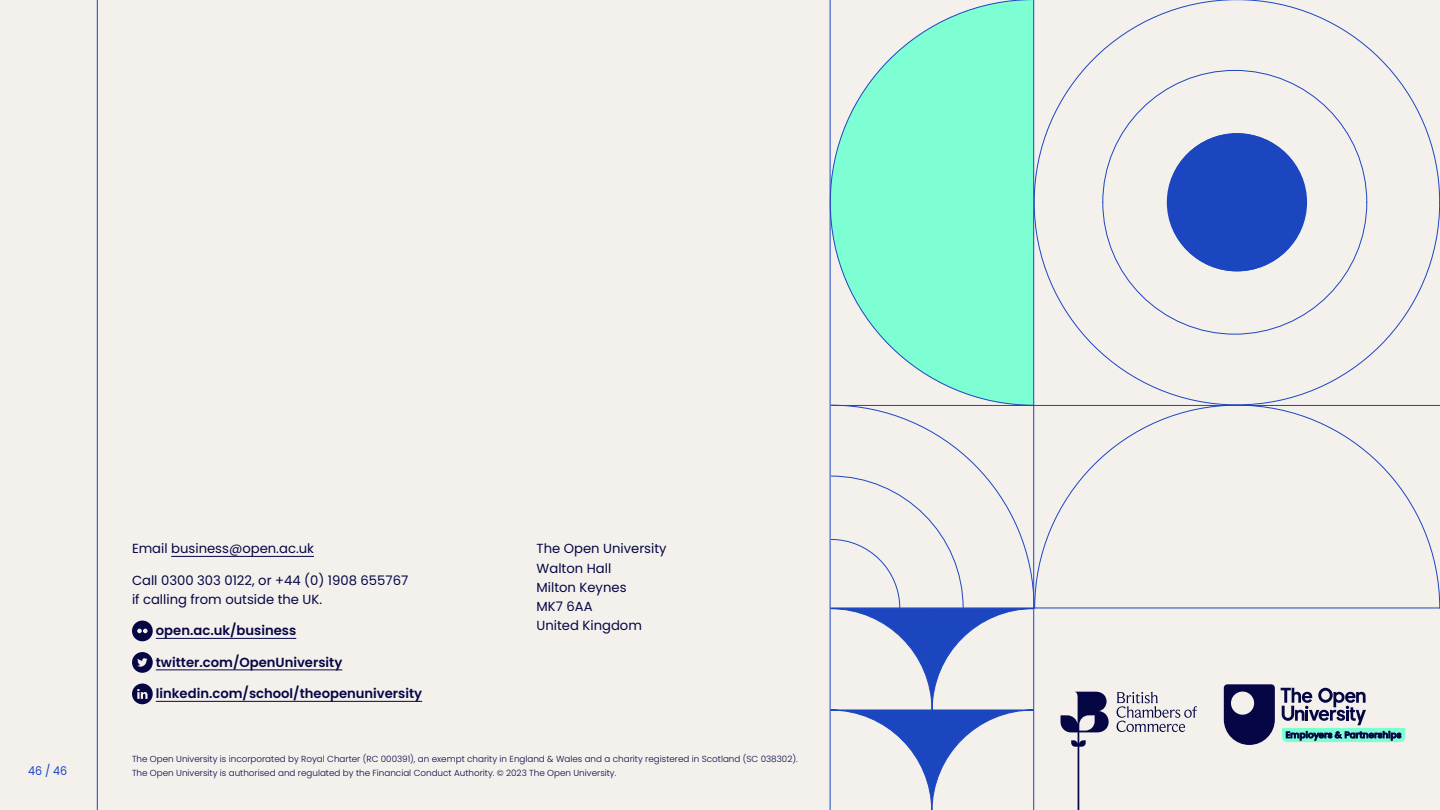
<style>
.page{position:relative;width:1440px;height:810px;background:#f4f1ed}
.page>*{position:absolute;margin:0;border:0;box-sizing:border-box;transform-origin:0 0}
.t1{font:13.2px/19px "Poppins";color:#060645}
.t2{font:600 13.2px "Poppins";color:#060645}
.t3{font:12px "Poppins";color:#1c46c0;scale:.93 1}
.t4{font:300 8.77px "Poppins";color:#060645}
</style>
<div class="page">
<svg style="left:1035px;top:0;width:405px;height:405px"></svg>
<svg style="left:1224px;top:684px;width:51px;height:61px"></svg>
<svg style="left:1281px;top:688px;width:124px;height:54px"></svg>
<svg style="left:831px;top:0;width:204px;height:405px;fill:#7dffd3"></svg>
<hr style="left:830px;top:0;width:1px;height:810px;background:#1c46c0">
<svg style="left:1035px;top:405px;width:405px;height:203px"></svg>
<hr style="left:1033px;top:0;width:1px;height:810px;background:#1c46c0">
<hr style="left:830px;top:608px;width:610px;height:1px;background:#1c46c0">
<div style="left:1167px;top:133px;width:140px;height:138px;background:#1c46c0;border-radius:50%"></div>
<svg style="left:830px;top:405px;width:205px;height:405px"></svg>
<hr style="left:97px;top:0;width:1px;height:810px;background:#1c46c0">
<hr style="left:171px;top:556px;width:143px;height:1px;background:#060645">
<hr style="left:156px;top:638px;width:140px;height:1px;background:#060645">
<hr style="left:156px;top:670px;width:186px;height:1px;background:#060645">
<hr style="left:156px;top:701px;width:266px;height:1px;background:#060645">
<svg style="left:132px;top:621px;width:21px;height:20px"></svg>
<svg style="left:132px;top:652px;width:21px;height:21px"></svg>
<svg style="left:132px;top:684px;width:21px;height:20px"></svg>
<svg style="left:1117px;top:692px;width:80px;height:40px"></svg>
<svg style="left:1061px;top:692px;width:48px;height:118px"></svg>
<p class="t1" style="left:132px;top:539px;width:183px">Email business@open.ac.uk</p>
<p class="t1" style="left:132px;top:571px;width:278px">Call 0300 303 0122, or +44 (0) 1908 655767 if calling from outside the UK.</p>
<p class="t2" style="left:156px;top:623px;width:142px">open.ac.uk/business</p>
<p class="t2" style="left:156px;top:655px;width:188px">twitter.com/OpenUniversity</p>
<p class="t2" style="left:156px;top:686px;width:268px">linkedin.com/school/theopenuniversity</p>
<p class="t1" style="left:537px;top:539px;width:131px">The Open University<br>Walton Hall<br>Milton Keynes<br>MK7 6AA<br>United Kingdom</p>
<p class="t4" style="left:132px;top:754px;width:667px">The Open University is incorporated by Royal Charter (RC 000391), an exempt charity in England &amp; Wales and a charity registered in Scotland (SC 038302).</p>
<p class="t3" style="left:28px;top:764px;width:44px">46 / 46</p>
<p class="t4" style="left:132px;top:767px;width:486px">The Open University is authorised and regulated by the Financial Conduct Authority. © 2023 The Open University.</p>
</div>
